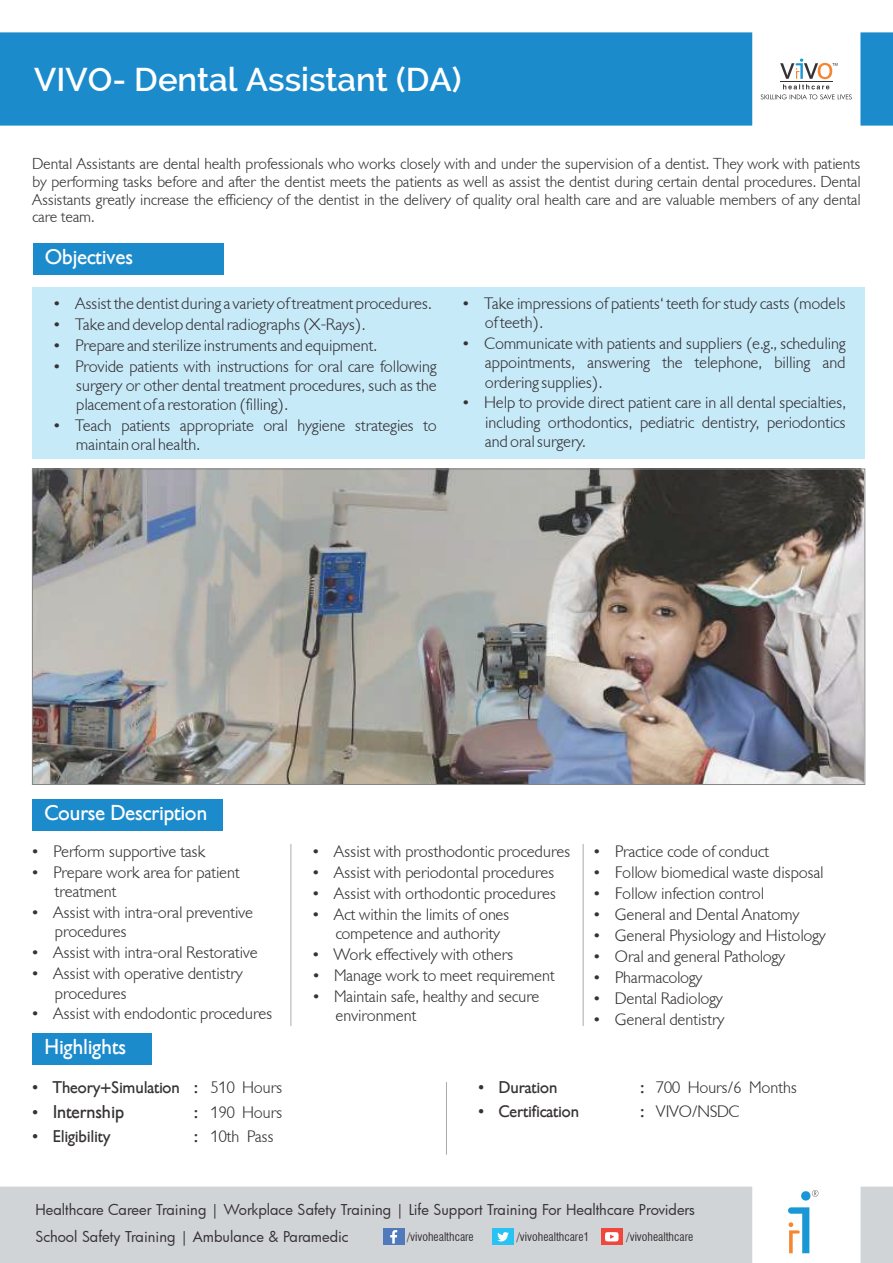
<style>
.page{position:relative;width:893px;height:1263px;background:#fff}
.page>*{position:absolute;margin:0;border:0;box-sizing:border-box;transform-origin:0 0}
.t1{font:600 33px "Raleway";color:#fff}
.t2{font:21px "Gibson";color:#fff}
.t3{font:18px "Gibson";color:#363235}
.t4{font:300 16.5px/19px "Gibson";color:#363235;text-align:justify}
.t5{font:16.5px "Gibson";color:#363235}
.t6{font:300 15.75px/17.7px "Gibson";color:#363235;text-align:justify}
.t7{font:14.55px/27px "Futura";color:#363235}
.t8{font:condensed 11.7px "Swiss 721 BT";color:#363235}
.s1{font-weight:300}
.s2{font-size:16.5px}
.s3{font-weight:400}
</style>
<div class="page">
<div style="left:32px;top:287px;width:833px;height:172px;background:#c7eaf9"></div>
<div style="left:33px;top:244px;width:190px;height:31px;background:#1c8bcc"></div>
<div style="left:32px;top:1034px;width:120px;height:31px;background:#1c8bcc"></div>
<svg style="left:0;top:32px;width:893px;height:94px;background:#3095d0"></svg>
<svg style="left:761px;top:59px;width:91px;height:40px"></svg>
<div style="left:32px;top:799px;width:191px;height:31px;background:#1c8bcc"></div>
<hr style="left:291px;top:844px;width:1px;height:182px;background:#a8abad">
<hr style="left:446px;top:1082px;width:1px;height:73px;background:#a8abad">
<img style="left:34px;top:471px;width:829px;height:312px">
<svg style="left:0;top:1186px;width:893px;height:77px;background:#d5d8da"></svg>
<div style="left:383px;top:1229px;width:22px;height:16px;background:#517abd"></div>
<svg style="left:390px;top:1230px;width:7px;height:13px"></svg>
<div style="left:492px;top:1229px;width:22px;height:16px;background:#28c3f2"></div>
<svg style="left:497px;top:1232px;width:12px;height:9px"></svg>
<div style="left:601px;top:1229px;width:22px;height:16px;background:#ef473c"></div>
<svg style="left:605px;top:1232px;width:14px;height:9px"></svg>
<svg style="left:788px;top:1190px;width:30px;height:63px"></svg>
<hr style="left:583px;top:844px;width:1px;height:182px;background:#a8abad">
<h1 class="t1" style="left:34px;top:60px;width:429px">VIVO- Dental Assistant (DA)</h1>
<p class="t6" style="left:32px;top:155px;width:830px">Dental Assistants are dental health professionals who works closely with and under the supervision of a dentist. They work with patients by performing tasks before and after the dentist meets the patients as well as assist the dentist during certain dental procedures. Dental Assistants greatly increase the efficiency of the dentist in the delivery of quality oral health care and are valuable members of any dental care team.</p>
<p class="t2" style="left:46px;top:245px;width:89px">Objectives</p>
<p class="t4" style="left:54px;top:294px;width:379px">• Assist the dentist during a variety of treatment procedures.</p>
<p class="t4" style="left:54px;top:315px;width:313px">• Take and develop dental radiographs (X-Rays).</p>
<p class="t4" style="left:54px;top:336px;width:324px">• Prepare and sterilize instruments and equipment.</p>
<p class="t4" style="left:76px;top:357px;width:362px;text-indent:-22px">• Provide patients with instructions for oral care following surgery or other dental treatment procedures, such as the placement of a restoration (filling).</p>
<p class="t4" style="left:76px;top:416px;width:362px;text-indent:-22px">• Teach patients appropriate oral hygiene strategies to maintain oral health.</p>
<p class="t4" style="left:485px;top:294px;width:362px;text-indent:-22px">• Take impressions of patients' teeth for study casts (models of teeth).</p>
<p class="t4" style="left:485px;top:334px;width:362px;text-indent:-22px">• Communicate with patients and suppliers (e.g., scheduling appointments, answering the telephone, billing and ordering supplies).</p>
<p class="t4" style="left:485px;top:394px;width:362px;text-indent:-22px">• Help to provide direct patient care in all dental specialties, including orthodontics, pediatric dentistry, periodontics and oral surgery.</p>
<p class="t2" style="left:45px;top:800px;width:164px">Course Description</p>
<p class="t4" style="left:32px;top:842px;width:175px">• Perform supportive task</p>
<p class="t4" style="left:313px;top:842px;width:259px">• Assist with prosthodontic procedures</p>
<p class="t4" style="left:594px;top:842px;width:177px">• Practice code of conduct</p>
<p class="t4" style="left:32px;top:863px;width:209px">• Prepare work area for patient</p>
<p class="t4" style="left:313px;top:863px;width:243px">• Assist with periodontal procedures</p>
<p class="t4" style="left:594px;top:863px;width:231px">• Follow biomedical waste disposal</p>
<p class="t4" style="left:55px;top:882px;width:63px">treatment</p>
<p class="t4" style="left:313px;top:884px;width:244px">• Assist with orthodontic procedures</p>
<p class="t4" style="left:594px;top:884px;width:172px">• Follow infection control</p>
<p class="t4" style="left:32px;top:903px;width:222px">• Assist with intra-oral preventive</p>
<p class="t4" style="left:313px;top:905px;width:198px">• Act within the limits of ones</p>
<p class="t4" style="left:594px;top:905px;width:207px">• General and Dental Anatomy</p>
<p class="t4" style="left:55px;top:922px;width:74px">procedures</p>
<p class="t4" style="left:336px;top:924px;width:166px">competence and authority</p>
<p class="t4" style="left:594px;top:926px;width:233px">• General Physiology and Histology</p>
<p class="t4" style="left:32px;top:943px;width:227px">• Assist with intra-oral Restorative</p>
<p class="t4" style="left:313px;top:945px;width:201px">• Work effectively with others</p>
<p class="t4" style="left:594px;top:947px;width:193px">• Oral and general Pathology</p>
<p class="t4" style="left:32px;top:964px;width:212px">• Assist with operative dentistry</p>
<p class="t4" style="left:313px;top:966px;width:243px">• Manage work to meet requirement</p>
<p class="t4" style="left:594px;top:968px;width:110px">• Pharmacology</p>
<p class="t4" style="left:55px;top:983px;width:74px">procedures</p>
<p class="t4" style="left:313px;top:987px;width:228px">• Maintain safe, healthy and secure</p>
<p class="t4" style="left:594px;top:989px;width:130px">• Dental Radiology</p>
<p class="t4" style="left:33px;top:1004px;width:241px">• Assist with endodontic procedures</p>
<p class="t4" style="left:336px;top:1006px;width:82px">environment</p>
<p class="t4" style="left:594px;top:1010px;width:132px">• General dentistry</p>
<p class="t2" style="left:45px;top:1035px;width:83px">Highlights</p>
<p class="t5" style="left:32px;top:1078px;width:252px">• Theory+Simulation : <span class="s1">510 Hours</span></p>
<p class="t3" style="left:32px;top:1102px;width:94px"><span class="s2">•</span> Internship</p>
<p class="t4" style="left:193px;top:1103px;width:91px"><span class="s3">:</span> 190 Hours</p>
<p class="t5" style="left:32px;top:1127px;width:80px">• Eligibility</p>
<p class="t4" style="left:193px;top:1127px;width:82px"><span class="s3">:</span> 10th Pass</p>
<p class="t5" style="left:479px;top:1078px;width:81px">• Duration</p>
<p class="t4" style="left:640px;top:1078px;width:159px"><span class="s3">:</span> 700 Hours/6 Months</p>
<p class="t5" style="left:479px;top:1101px;width:102px">• Certification</p>
<p class="t4" style="left:640px;top:1102px;width:102px"><span class="s3">:</span> VIVO/NSDC</p>
<p class="t7" style="left:35px;top:1195px;width:661px">Healthcare Career Training | Workplace Safety Training | Life Support Training For Healthcare Providers<br>School Safety Training | Ambulance &amp; Paramedic</p>
<p class="t8" style="left:407px;top:1229px;width:68px">/vivohealthcare</p>
<p class="t8" style="left:517px;top:1229px;width:74px">/vivohealthcare1</p>
<p class="t8" style="left:626px;top:1229px;width:68px">/vivohealthcare</p>
</div>
